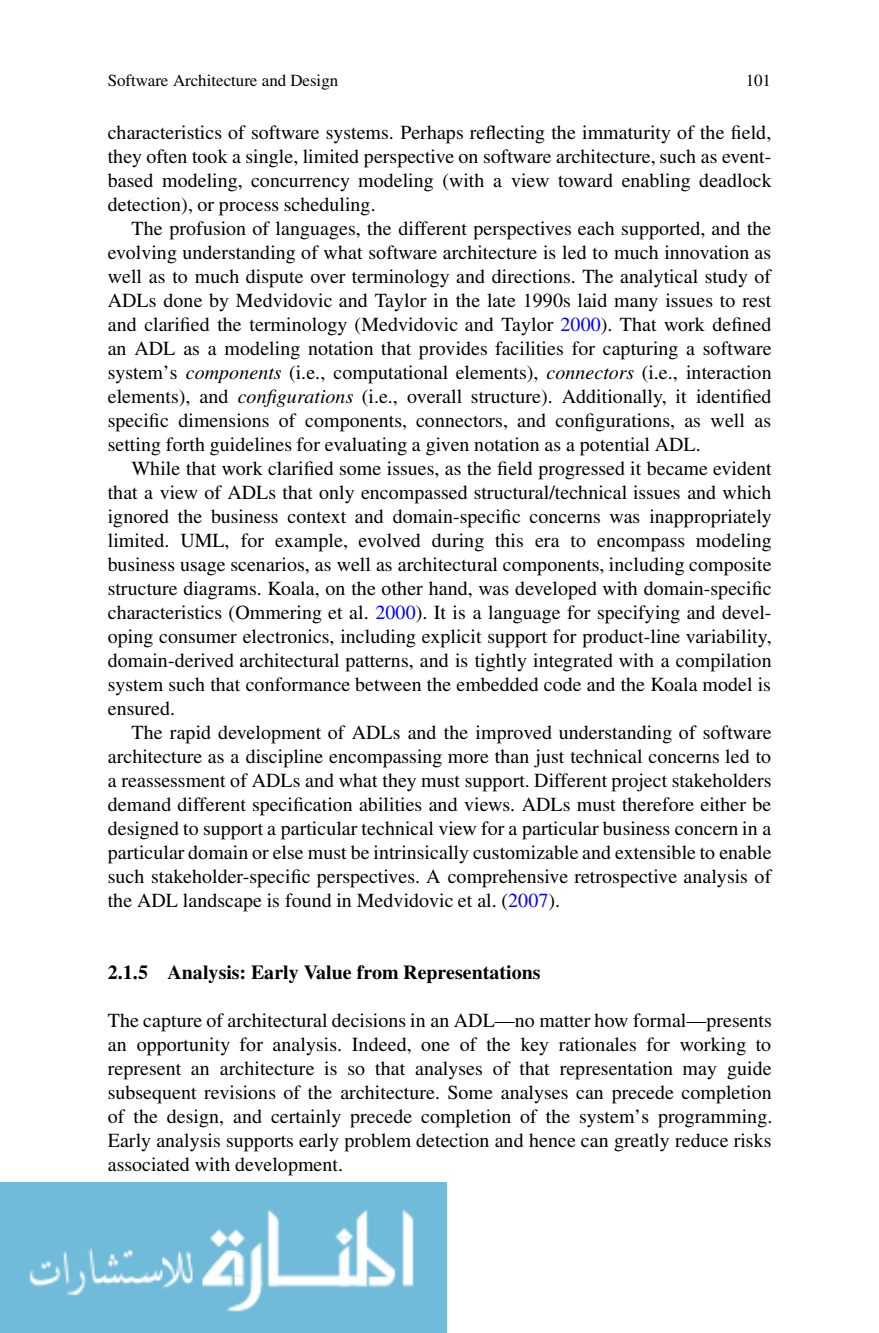
<style>
.page{position:relative;width:879px;height:1333px;background:#fff}
.page>*{position:absolute;margin:0;border:0;box-sizing:border-box;transform-origin:0 0}
.t1{font:20px/24px "Pjcdjm Sbqphw Times";letter-spacing:.005em;color:#000;text-align:justify}
.t2{font:700 20px "Prplll Lfwkvx Times";color:#000}
.t3{font:17px "Pjcdjm Sbqphw Times";letter-spacing:-.005em;color:#000}
.s1{color:#00f}
.s2{font-family:"Cvxnwv Nnqrtg Times";font-style:italic}
</style>
<div class="page">
<img style="left:0;top:1182px;width:446px;height:150px">
<p class="t3" style="left:108px;top:74px;width:232px">Software Architecture and Design</p>
<p class="t3" style="left:746px;top:74px;width:27px">101</p>
<p class="t1" style="left:108px;top:122px;width:665px">characteristics of software systems. Perhaps reflecting the immaturity of the field, they often took a single, limited perspective on software architecture, such as event&shy;based modeling, concurrency modeling (with a view toward enabling deadlock detection), or process scheduling.</p>
<p class="t1" style="left:108px;top:218px;width:665px;text-indent:24px">The profusion of languages, the different perspectives each supported, and the evolving understanding of what software architecture is led to much innovation as well as to much dispute over terminology and directions. The analytical study of ADLs done by Medvidovic and Taylor in the late 1990s laid many issues to rest and clarified the terminology (Medvidovic and Taylor <span class="s1">2000</span>). That work defined an ADL as a modeling notation that provides facilities for capturing a software system’s <span class="s2">components</span> (i.e., computational elements), <span class="s2">connectors</span> (i.e., interaction elements), and <span class="s2">configurations</span> (i.e., overall structure). Additionally, it identified specific dimensions of components, connectors, and configurations, as well as setting forth guidelines for evaluating a given notation as a potential ADL.</p>
<p class="t1" style="left:108px;top:458px;width:665px;text-indent:24px">While that work clarified some issues, as the field progressed it became evident that a view of ADLs that only encompassed structural/technical issues and which ignored the business context and domain-specific concerns was inappropriately limited. UML, for example, evolved during this era to encompass modeling business usage scenarios, as well as architectural components, including composite structure diagrams. Koala, on the other hand, was developed with domain-specific characteristics (Ommering et al. <span class="s1">2000</span>). It is a language for specifying and devel&shy;oping consumer electronics, including explicit support for product-line variability, domain-derived architectural patterns, and is tightly integrated with a compilation system such that conformance between the embedded code and the Koala model is ensured.</p>
<p class="t1" style="left:108px;top:722px;width:665px;text-indent:24px">The rapid development of ADLs and the improved understanding of software architecture as a discipline encompassing more than just technical concerns led to a reassessment of ADLs and what they must support. Different project stakeholders demand different specification abilities and views. ADLs must therefore either be designed to support a particular technical view for a particular business concern in a particular domain or else must be intrinsically customizable and extensible to enable such stakeholder-specific perspectives. A comprehensive retrospective analysis of the ADL landscape is found in Medvidovic et al. (<span class="s1">2007</span>).</p>
<p class="t2" style="left:108px;top:964px;width:434px">2.1.5 Analysis: Early Value from Representations</p>
<p class="t1" style="left:108px;top:1009px;width:666px">The capture of architectural decisions in an ADL—no matter how formal—presents an opportunity for analysis. Indeed, one of the key rationales for working to represent an architecture is so that analyses of that representation may guide subsequent revisions of the architecture. Some analyses can precede completion of the design, and certainly precede completion of the system’s programming.<br>Early analysis supports early problem detection and hence can greatly reduce risks associated with development.</p>
</div>
